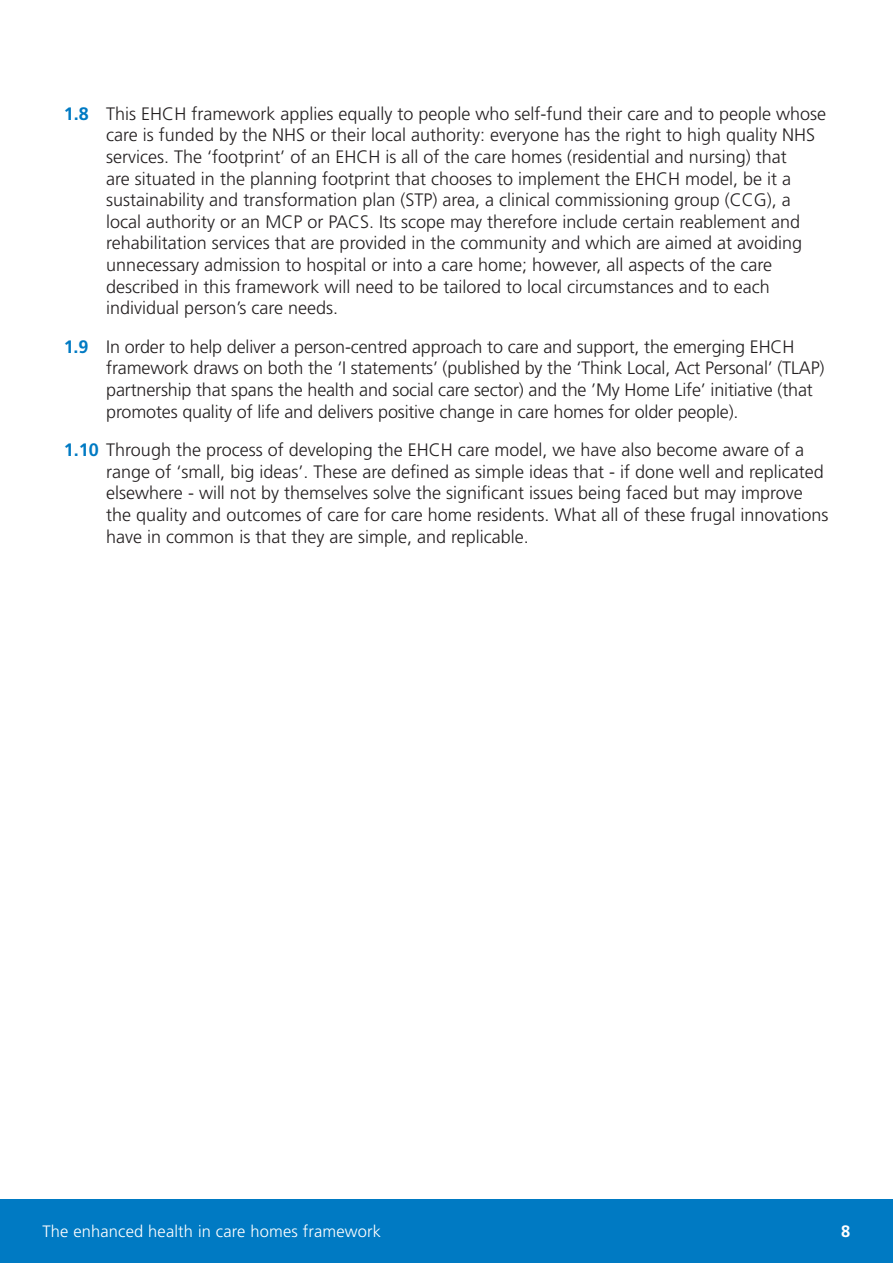
<style>
.page{position:relative;width:893px;height:1263px;background:#fff}
.page>*{position:absolute;margin:0;border:0;box-sizing:border-box;transform-origin:0 0}
.t1{font:300 18px/21.6px "Frutiger";color:#231f20}
.t2{font:300 16.5px "Frutiger";letter-spacing:.01em;color:#fff}
.t3{font:700 16.5px "Frutiger";color:#fff}
.s1{font-weight:700;color:#007ac3}
</style>
<div class="page">
<div style="left:0;top:1199px;width:893px;height:64px;background:#007ac3"></div>
<p class="t1" style="left:106px;top:103px;width:721px;text-indent:-43px"><span class="s1">1.8</span> This EHCH framework applies equally to people who self-fund their care and to people whose care is funded by the NHS or their local authority: everyone has the right to high quality NHS services. The ‘footprint’ of an EHCH is all of the care homes (residential and nursing) that<br>are situated in the planning footprint that chooses to implement the EHCH model, be it a sustainability and transformation plan (STP) area, a clinical commissioning group (CCG), a local authority or an MCP or PACS. Its scope may therefore include certain reablement and rehabilitation services that are provided in the community and which are aimed at avoiding unnecessary admission to hospital or into a care home; however, all aspects of the care described in this framework will need to be tailored to local circumstances and to each individual person’s care needs.</p>
<p class="t1" style="left:106px;top:336px;width:720px;text-indent:-43px"><span class="s1">1.9</span> In order to help deliver a person-centred approach to care and support, the emerging EHCH framework draws on both the ‘I statements’ (published by the ‘Think Local, Act Personal’ (TLAP) partnership that spans the health and social care sector) and the ’My Home Life’ initiative (that promotes quality of life and delivers positive change in care homes for older people).</p>
<p class="t1" style="left:106px;top:439px;width:724px;text-indent:-43px"><span class="s1">1.10</span> Through the process of developing the EHCH care model, we have also become aware of a range of ‘small, big ideas’. These are defined as simple ideas that - if done well and replicated elsewhere - will not by themselves solve the significant issues being faced but may improve the quality and outcomes of care for care home residents. What all of these frugal innovations have in common is that they are simple, and replicable.</p>
<p class="t2" style="left:43px;top:1222px;width:340px">The enhanced health in care homes framework</p>
<p class="t3" style="left:841px;top:1222px;width:11px">8</p>
</div>
